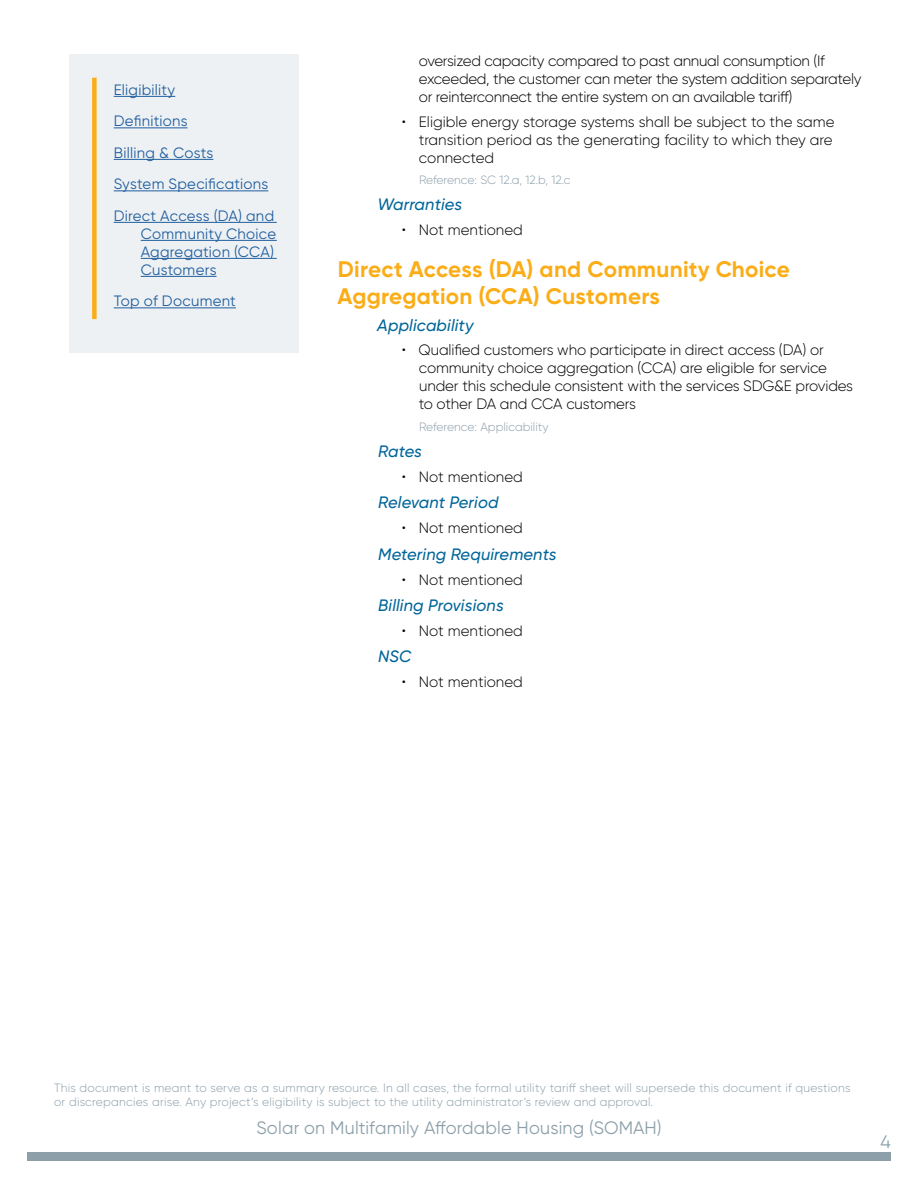
<style>
.page{position:relative;width:918px;height:1188px;background:#fff}
.page>*{position:absolute;margin:0;border:0;box-sizing:border-box;transform-origin:0 0}
.t1{font:700 22.5px/27px "Gilroy";letter-spacing:.01em;color:#fbad18}
.t2{font:18px "Gilroy";letter-spacing:.01em;color:#8da0aa}
.t3{font:italic 500 16.5px "Gilroy";letter-spacing:.01em;color:#02669a}
.t4{font:300 15px/18px "Gilroy";letter-spacing:-.01em;color:#000}
.t5{font:15px/31.5px "Gilroy";letter-spacing:.02em;color:#215e9e}
.t6{font:300 12px/14.4px "Gilroy";letter-spacing:.02em;color:#8da0aa}
.t7{font:300 12px "Gilroy";letter-spacing:-.005em;color:#8da0aa}
.t8{font:300 12px "Gilroy";color:#8da0aa}
</style>
<div class="page">
<div style="left:27px;top:1152px;width:864px;height:9px;background:#8da0aa"></div>
<div style="left:69px;top:54px;width:230px;height:299px;background:#edf1f4"></div>
<div style="left:92px;top:78px;width:5px;height:241px;background:#fbad18"></div>
<hr style="left:114px;top:96px;width:61px;height:1px;background:#215e9e">
<hr style="left:114px;top:127px;width:74px;height:1px;background:#215e9e">
<hr style="left:114px;top:159px;width:99px;height:1px;background:#215e9e">
<hr style="left:114px;top:190px;width:154px;height:1px;background:#215e9e">
<hr style="left:114px;top:222px;width:163px;height:1px;background:#215e9e">
<hr style="left:141px;top:240px;width:136px;height:1px;background:#215e9e">
<hr style="left:141px;top:258px;width:136px;height:1px;background:#215e9e">
<hr style="left:141px;top:276px;width:76px;height:1px;background:#215e9e">
<hr style="left:114px;top:307px;width:122px;height:1px;background:#215e9e">
<p class="t5" style="left:114px;top:74px;width:162px">Eligibility<br>Definitions<br>Billing &amp; Costs<br>System Specifications<br>Direct Access (DA) and</p>
<p class="t5" style="left:141px;top:224px;width:137px;line-height:18px">Community Choice<br>Aggregation (CCA)<br>Customers</p>
<p class="t5" style="left:114px;top:285px;width:124px">Top of Document</p>
<p class="t4" style="left:419px;top:52px;width:444px">oversized capacity compared to past annual consumption (If exceeded, the customer can meter the system addition separately or reinterconnect the entire system on an available tariff)</p>
<p class="t4" style="left:419px;top:112px;width:417px;text-indent:-17px">• Eligible energy storage systems shall be subject to the same transition period as the generating facility to which they are connected</p>
<p class="t7" style="left:419px;top:172px;width:153px">Reference: SC 12.a, 12.b, 12.c</p>
<p class="t3" style="left:377px;top:195px;width:86px">Warranties</p>
<p class="t4" style="left:402px;top:221px;width:123px">• Not mentioned</p>
<h1 class="t1" style="left:337px;top:256px;width:454px">Direct Access (DA) and Community Choice<br>Aggregation (CCA) Customers</h1>
<p class="t3" style="left:377px;top:315px;width:98px">Applicability</p>
<p class="t4" style="left:419px;top:341px;width:436px;text-indent:-17px">• Qualified customers who participate in direct access (DA) or community choice aggregation (CCA) are eligible for service under this schedule consistent with the services SDG&amp;E provides to other DA and CCA customers</p>
<p class="t8" style="left:419px;top:419px;width:131px">Reference: Applicability</p>
<p class="t3" style="left:378px;top:441px;width:45px">Rates</p>
<p class="t4" style="left:402px;top:468px;width:123px">• Not mentioned</p>
<p class="t3" style="left:378px;top:493px;width:122px">Relevant Period</p>
<p class="t4" style="left:402px;top:519px;width:123px">• Not mentioned</p>
<p class="t3" style="left:378px;top:544px;width:180px">Metering Requirements</p>
<p class="t4" style="left:402px;top:570px;width:123px">• Not mentioned</p>
<p class="t3" style="left:378px;top:595px;width:127px">Billing Provisions</p>
<p class="t4" style="left:402px;top:621px;width:123px">• Not mentioned</p>
<p class="t3" style="left:378px;top:646px;width:34px">NSC</p>
<p class="t4" style="left:402px;top:673px;width:123px">• Not mentioned</p>
<p class="t6" style="left:54px;top:1080px;width:798px">This document is meant to serve as a summary resource. In all cases, the formal utility tariff sheet will supersede this document if questions or discrepancies arise. Any project’s eligibility is subject to the utility administrator’s review and approval.</p>
<p class="t2" style="left:256px;top:1117px;width:407px">Solar on Multifamily Affordable Housing (SOMAH)</p>
<p class="t2" style="left:881px;top:1130px;width:12px">4</p>
</div>
